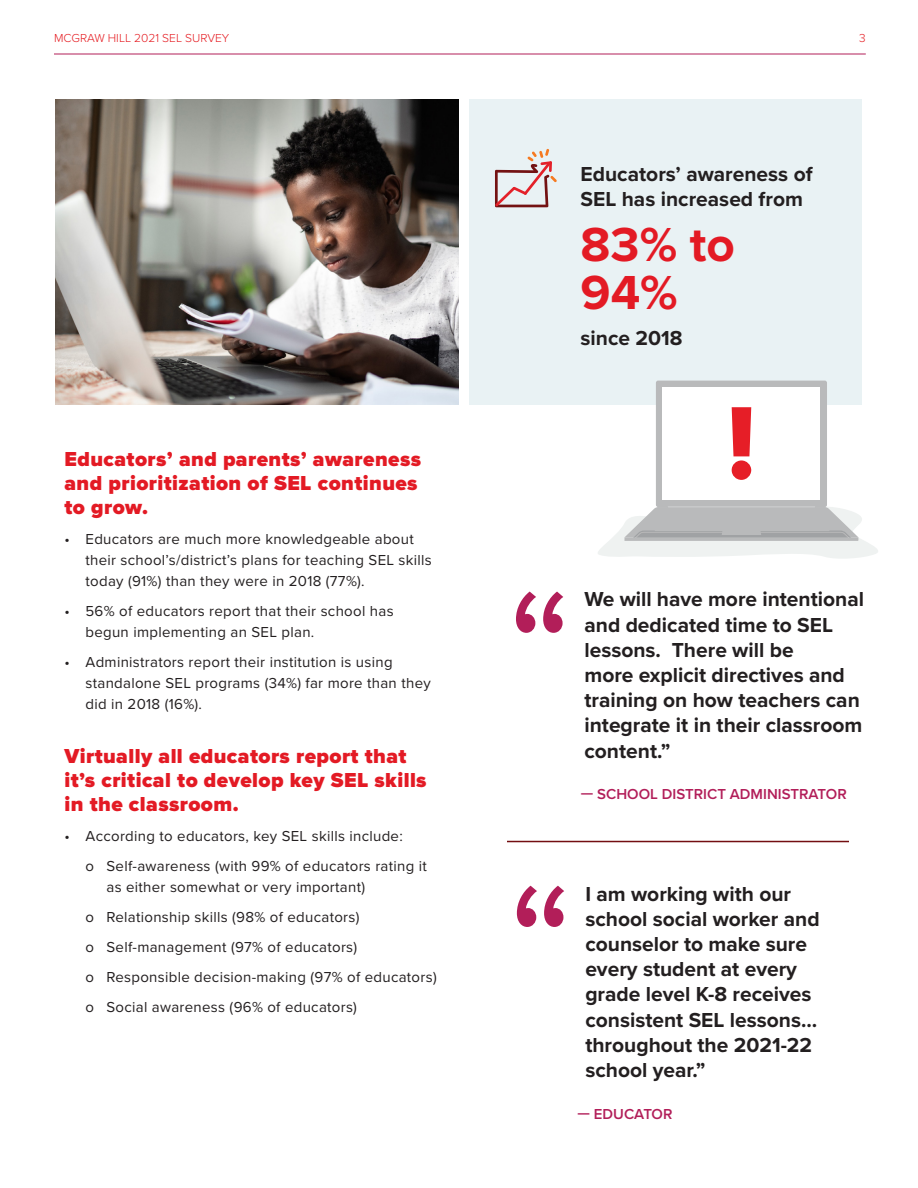
<style>
.page{position:relative;width:918px;height:1188px;background:#fff}
.page>*{position:absolute;margin:0;border:0;box-sizing:border-box;transform-origin:0 0}
.t1{font:186.15px "Proxima Nova Cond";color:#b21e59;scale:.93 1}
.t2{font:700 49.5px/48px "Proxima Nova";color:#e31a24}
.t3{font:700 21px/25.2px "Proxima Nova";color:#231f20}
.t4{font:900 21px/24px "Proxima Nova";letter-spacing:.02em;color:#e31a24}
.t5{font:15px/21px "Proxima Nova";letter-spacing:.02em;color:#231f20}
.t6{font:600 15px "Proxima Nova";color:#b21e59}
.t7{font:300 12px "Proxima Nova";color:#e51b21}
</style>
<div class="page">
<hr style="left:54px;top:54px;width:812px;height:1px;background:#b21e59">
<div style="left:469px;top:99px;width:393px;height:306px;background:#e9f2f4"></div>
<div style="left:656px;top:381px;width:171px;height:126px;background:#b9babb;border-radius:2px"></div>
<div style="left:663px;top:387px;width:157px;height:113px;background:#fff"></div>
<svg style="left:598px;top:506px;width:280px;height:53px"></svg>
<svg style="left:732px;top:407px;width:19px;height:73px"></svg>
<svg style="left:495px;top:149px;width:62px;height:58px"></svg>
<img style="left:55px;top:99px;width:404px;height:306px">
<hr style="left:507px;top:841px;width:342px;height:1px;background:#730e11">
<p class="t7" style="left:54px;top:31px;width:177px">MCGRAW HILL 2021 SEL SURVEY</p>
<p class="t7" style="left:859px;top:31px;width:8px">3</p>
<p class="t3" style="left:581px;top:162px;width:233px">Educators’ awareness of<br>SEL has increased from</p>
<p class="t2" style="left:581px;top:222px;width:156px">83% to<br>94%</p>
<p class="t4" style="left:64px;top:448px;width:358px">Educators’ and parents’ awareness and prioritization of SEL continues to grow.</p>
<p class="t5" style="left:86px;top:529px;width:348px;text-indent:-21px">• Educators are much more knowledgeable about their school’s/district’s plans for teaching SEL skills today (91%) than they were in 2018 (77%).</p>
<p class="t5" style="left:86px;top:601px;width:310px;text-indent:-21px">• 56% of educators report that their school has begun implementing an SEL plan.</p>
<p class="t5" style="left:86px;top:652px;width:347px;text-indent:-21px">• Administrators report their institution is using standalone SEL programs (34%) far more than they did in 2018 (16%).</p>
<p class="t4" style="left:64px;top:745px;width:364px">Virtually all educators report that it’s critical to develop key SEL skills in the classroom.</p>
<p class="t5" style="left:64px;top:826px;width:340px">• According to educators, key SEL skills include:</p>
<p class="t5" style="left:106px;top:856px;width:322px;text-indent:-21px">o Self-awareness (with 99% of educators rating it as either somewhat or very important)</p>
<p class="t5" style="left:86px;top:907px;width:276px">o Relationship skills (98% of educators)</p>
<p class="t5" style="left:86px;top:937px;width:273px">o Self-management (97% of educators)</p>
<p class="t5" style="left:86px;top:967px;width:353px">o Responsible decision-making (97% of educators)</p>
<p class="t5" style="left:86px;top:997px;width:273px">o Social awareness (96% of educators)</p>
<p class="t3" style="left:581px;top:326px;width:103px">since 2018</p>
<h1 class="t1" style="left:506px;top:519px;width:73px">“</h1>
<p class="t3" style="left:584px;top:588px;width:281px">We will have more intentional and dedicated time to SEL lessons. There will be<br>more explicit directives and training on how teachers can integrate it in their classroom content.”</p>
<p class="t6" style="left:581px;top:785px;width:267px">— SCHOOL DISTRICT ADMINISTRATOR</p>
<h1 class="t1" style="left:507px;top:813px;width:73px">“</h1>
<p class="t3" style="left:585px;top:882px;width:236px">I am working with our school social worker and counselor to make sure every student at every grade level K-8 receives consistent SEL lessons… throughout the 2021-22 school year.”</p>
<p class="t6" style="left:578px;top:1105px;width:96px">— EDUCATOR</p>
</div>
